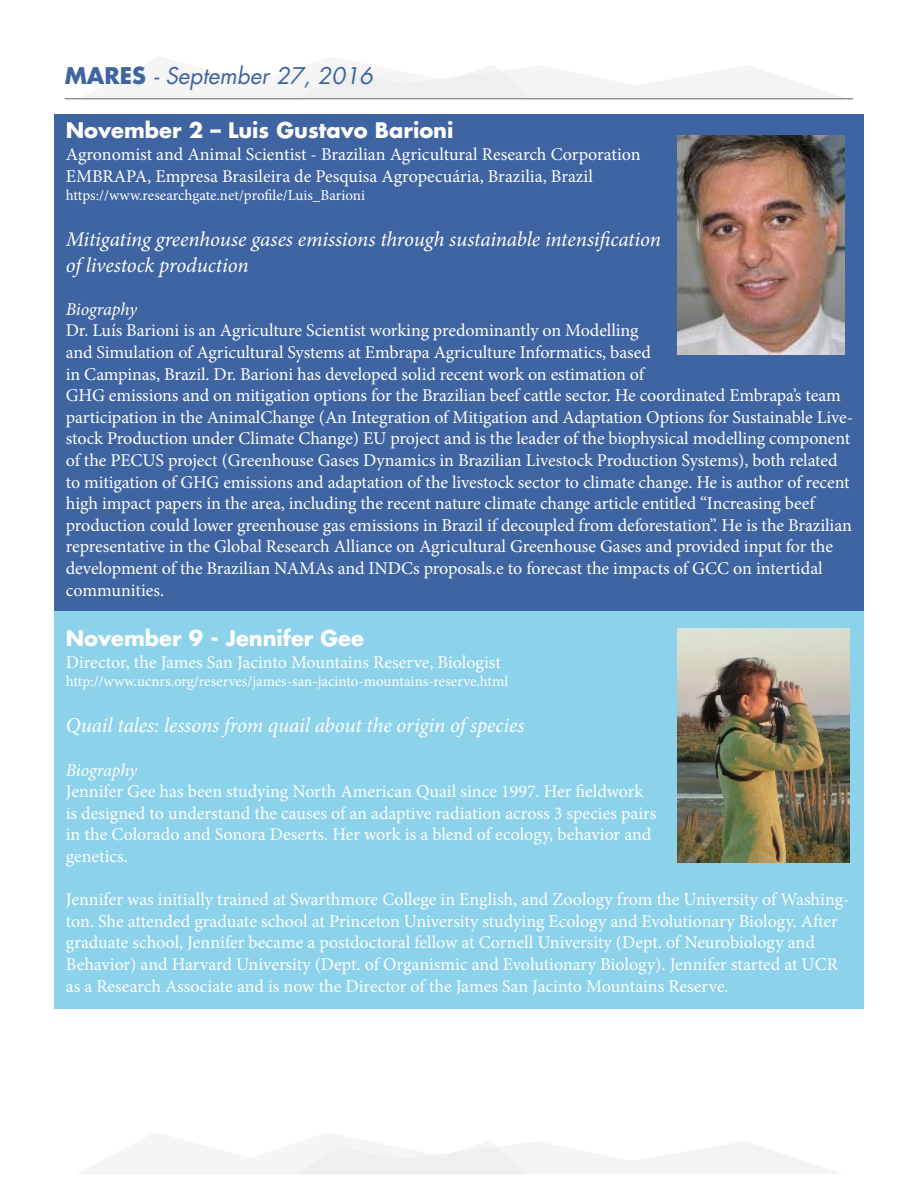
<style>
.page{position:relative;width:918px;height:1188px;background:#fff}
.page>*{position:absolute;margin:0;border:0;box-sizing:border-box;transform-origin:0 0}
.t1{font:italic 22.5px "Futura UC Davis";color:#3e64a1}
.t2{font:italic 21px/25.2px "Minion Pro";letter-spacing:-.01em;color:#fff}
.t3{font:700 21px "Futura UC Davis";color:#fff}
.t4{font:18px/21.6px "Minion Pro";letter-spacing:-.005em;color:#fff}
.t5{font:italic 18px "Minion Pro";letter-spacing:-.01em;color:#fff}
.t6{font:15px "Minion Pro";color:#fff}
.s1{font-weight:700;font-style:normal}
</style>
<div class="page">
<svg style="left:81px;top:66px;width:764px;height:32px"></svg>
<hr style="left:65px;top:98px;width:788px;height:1px;background:#939598">
<div style="left:54px;top:114px;width:810px;height:497px;background:#3e64a1"></div>
<div style="left:54px;top:611px;width:810px;height:398px;background:#8dd2eb"></div>
<img style="left:677px;top:629px;width:173px;height:234px">
<img style="left:677px;top:135px;width:167px;height:219px">
<svg style="left:296px;top:1142px;width:542px;height:32px"></svg>
<p class="t1" style="left:65px;top:61px;width:310px"><span class="s1">MARES</span> - September 27, 2016</p>
<p class="t3" style="left:66px;top:116px;width:389px">November 2 – Luis Gustavo Barioni</p>
<p class="t4" style="left:66px;top:143px;width:576px">Agronomist and Animal Scientist - Brazilian Agricultural Research Corporation</p>
<p class="t4" style="left:66px;top:165px;width:529px">EMBRAPA, Empresa Brasileira de Pesquisa Agropecuária, Brazilia, Brazil</p>
<p class="t6" style="left:66px;top:185px;width:301px">https://www.researchgate.net/profile/Luis_Barioni</p>
<p class="t2" style="left:66px;top:227px;width:597px">Mitigating greenhouse gases emissions through sustainable intensification of livestock production</p>
<p class="t5" style="left:66px;top:297px;width:73px">Biography</p>
<p class="t4" style="left:66px;top:320px;width:789px">Dr. Luís Barioni is an Agriculture Scientist working predominantly on Modelling<br>and Simulation of Agricultural Systems at Embrapa Agriculture Informatics, based<br>in Campinas, Brazil. Dr. Barioni has developed solid recent work on estimation of<br>GHG emissions and on mitigation options for the Brazilian beef cattle sector. He coordinated Embrapa’s team participation in the AnimalChange (An Integration of Mitigation and Adaptation Options for Sustainable Live&shy;stock Production under Climate Change) EU project and is the leader of the biophysical modelling component of the PECUS project (Greenhouse Gases Dynamics in Brazilian Livestock Production Systems), both related to mitigation of GHG emissions and adaptation of the livestock sector to climate change. He is author of recent high impact papers in the area, including the recent nature climate change article entitled “Increasing beef production could lower greenhouse gas emissions in Brazil if decoupled from deforestation”. He is the Brazilian representative in the Global Research Alliance on Agricultural Greenhouse Gases and provided input for the development of the Brazilian NAMAs and INDCs proposals.e to forecast the impacts of GCC on intertidal communities.</p>
<p class="t3" style="left:66px;top:624px;width:300px">November 9 - Jennifer Gee</p>
<p class="t4" style="left:66px;top:651px;width:437px">Director, the James San Jacinto Mountains Reserve, Biologist</p>
<p class="t6" style="left:66px;top:671px;width:444px">http://www.ucnrs.org/reserves/james-san-jacinto-mountains-reserve.html</p>
<p class="t2" style="left:66px;top:713px;width:460px">Quail tales: lessons from quail about the origin of species</p>
<p class="t5" style="left:66px;top:757px;width:73px">Biography</p>
<p class="t4" style="left:66px;top:781px;width:592px">Jennifer Gee has been studying North American Quail since 1997. Her fieldwork is designed to understand the causes of an adaptive radiation across 3 species pairs in the Colorado and Sonora Deserts. Her work is a blend of ecology, behavior and genetics.</p>
<p class="t4" style="left:66px;top:889px;width:785px">Jennifer was initially trained at Swarthmore College in English, and Zoology from the University of Washing&shy;ton. She attended graduate school at Princeton University studying Ecology and Evolutionary Biology. After graduate school, Jennifer became a postdoctoral fellow at Cornell University (Dept. of Neurobiology and Behavior) and Harvard University (Dept. of Organismic and Evolutionary Biology). Jennifer started at UCR as a Research Associate and is now the Director of the James San Jacinto Mountains Reserve.</p>
</div>
